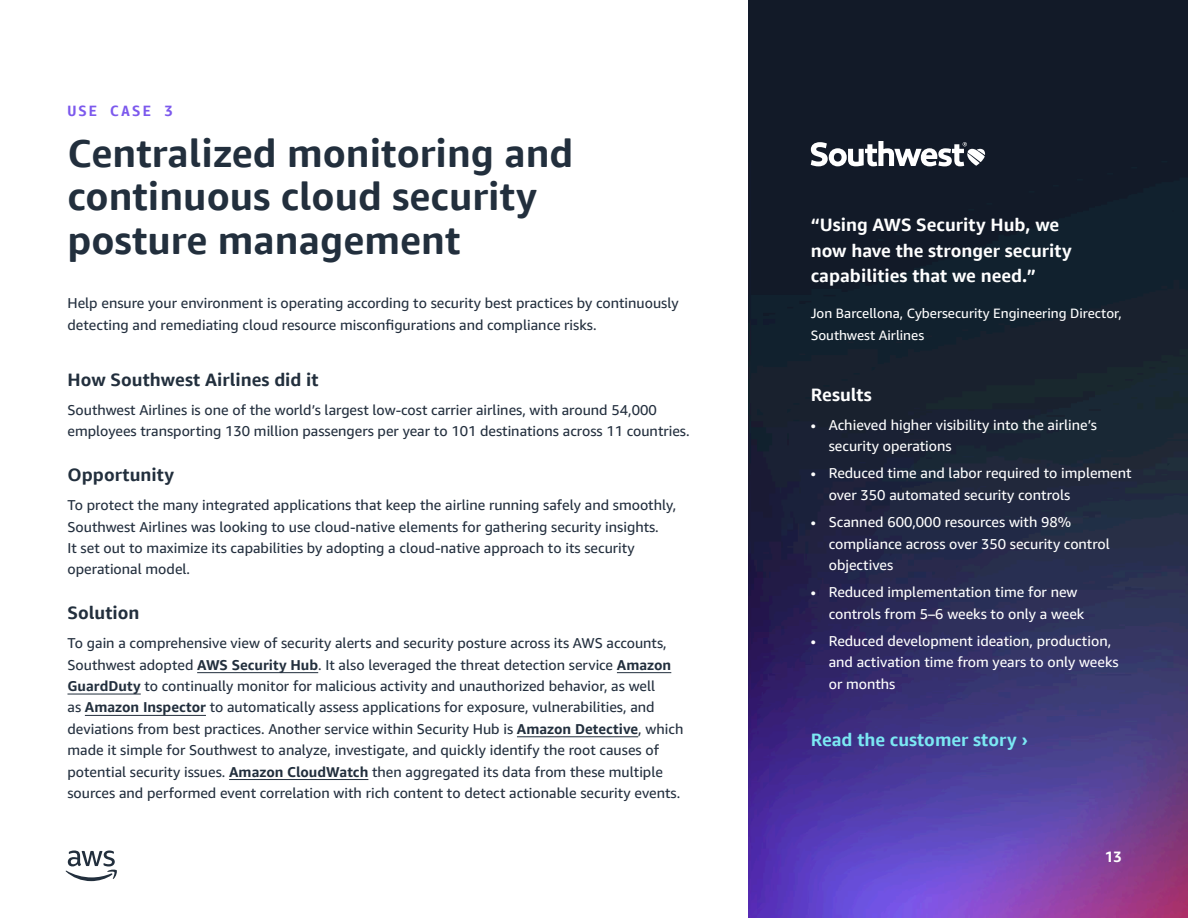
<style>
.page{position:relative;width:1188px;height:918px;background:#fff}
.page>*{position:absolute;margin:0;border:0;box-sizing:border-box;transform-origin:0 0}
.t1{font:700 39px/43.5px "Amazon Ember Display";color:#222f3d}
.t2{font:700 18px/25.5px "Amazon Ember Display";color:#fff}
.t3{font:700 18px "Amazon Ember Display";color:#222f3d}
.t4{font:700 18px "Amazon Ember Display";color:#7be8f3}
.t5{font:700 15px "Amazon Ember Mono";letter-spacing:.115em;color:#7c59ed}
.t6{font:700 15px "Amazon Ember";color:#fff}
.t7{font:14.25px/21.3px "Amazon Ember";color:#232f3e}
.t8{font:14.25px/21.3px "Amazon Ember";color:#fff}
.t9{font:13.5px/21.3px "Amazon Ember";color:#fff}
.s1{font-weight:700;color:#222f3d}
</style>
<div class="page">
<img style="left:748px;top:0;width:440px;height:918px">
<hr style="left:197px;top:672px;width:121px;height:1px;background:#222f3d">
<hr style="left:617px;top:672px;width:54px;height:1px;background:#222f3d">
<hr style="left:68px;top:694px;width:73px;height:1px;background:#222f3d">
<hr style="left:85px;top:715px;width:121px;height:1px;background:#222f3d">
<hr style="left:517px;top:737px;width:121px;height:1px;background:#222f3d">
<hr style="left:229px;top:779px;width:139px;height:1px;background:#222f3d">
<svg style="left:811px;top:141px;width:174px;height:25px"></svg>
<svg style="left:65px;top:851px;width:52px;height:30px"></svg>
<p class="t5" style="left:68px;top:101px;width:107px">USE CASE 3</p>
<h1 class="t1" style="left:68px;top:132px;width:507px">Centralized monitoring and continuous cloud security posture management</h1>
<p class="t7" style="left:68px;top:293px;width:613px">Help ensure your environment is operating according to security best practices by continuously detecting and remediating cloud resource misconfigurations and compliance risks.</p>
<p class="t3" style="left:68px;top:369px;width:253px">How Southwest Airlines did it</p>
<p class="t7" style="left:68px;top:399px;width:624px">Southwest Airlines is one of the world’s largest low-cost carrier airlines, with around 54,000 employees transporting 130 million passengers per year to 101 destinations across 11 countries.</p>
<p class="t3" style="left:68px;top:464px;width:108px">Opportunity</p>
<p class="t7" style="left:68px;top:495px;width:610px">To protect the many integrated applications that keep the airline running safely and smoothly, Southwest Airlines was looking to use cloud-native elements for gathering security insights.<br>It set out to maximize its capabilities by adopting a cloud-native approach to its security operational model.</p>
<p class="t3" style="left:68px;top:602px;width:73px">Solution</p>
<p class="t7" style="left:68px;top:633px;width:617px">To gain a comprehensive view of security alerts and security posture across its AWS accounts, Southwest adopted <span class="s1">AWS Security Hub</span>. It also leveraged the threat detection service <span class="s1">Amazon GuardDuty</span> to continually monitor for malicious activity and unauthorized behavior, as well<br>as <span class="s1">Amazon Inspector</span> to automatically assess applications for exposure, vulnerabilities, and deviations from best practices. Another service within Security Hub is <span class="s1">Amazon Detective</span>, which made it simple for Southwest to analyze, investigate, and quickly identify the root causes of potential security issues. <span class="s1">Amazon CloudWatch</span> then aggregated its data from these multiple sources and performed event correlation with rich content to detect actionable security events.</p>
<p class="t2" style="left:811px;top:212px;width:263px">“Using AWS Security Hub, we now have the stronger security capabilities that we need.”</p>
<p class="t9" style="left:811px;top:303px;width:313px">Jon Barcellona, Cybersecurity Engineering Director,<br>Southwest Airlines</p>
<p class="t2" style="left:811px;top:382px;width:63px">Results</p>
<p class="t8" style="left:829px;top:414px;width:270px;text-indent:-18px">• Achieved higher visibility into the airline’s security operations</p>
<p class="t8" style="left:829px;top:463px;width:304px;text-indent:-18px">• Reduced time and labor required to implement over 350 automated security controls</p>
<p class="t8" style="left:829px;top:512px;width:283px;text-indent:-18px">• Scanned 600,000 resources with 98% compliance across over 350 security control objectives</p>
<p class="t8" style="left:829px;top:582px;width:257px;text-indent:-18px">• Reduced implementation time for new controls from 5–6 weeks to only a week</p>
<p class="t8" style="left:829px;top:631px;width:291px;text-indent:-18px">• Reduced development ideation, production, and activation time from years to only weeks or months</p>
<p class="t4" style="left:811px;top:729px;width:219px">Read the customer story ›</p>
<p class="t6" style="left:1105px;top:846px;width:19px">13</p>
</div>
